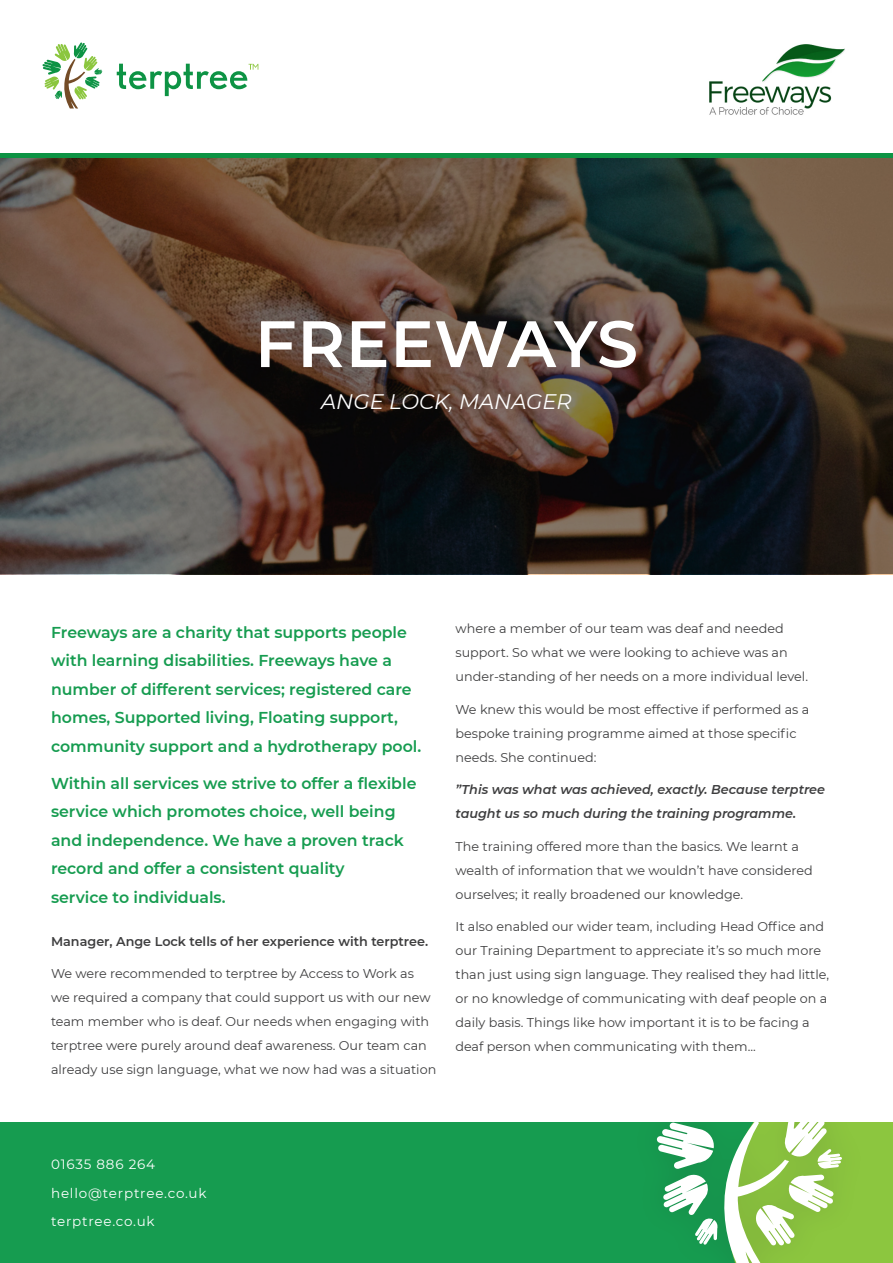
<style>
.page{position:relative;width:893px;height:1263px;background:#fff}
.page>*{position:absolute;margin:0;border:0;box-sizing:border-box;transform-origin:0 0}
.t1{font:600 65.4px "Montserrat";color:#fff}
.t2{font:italic 21px "Montserrat";color:#fff}
.t3{font:600 15.75px/28.5px "Montserrat";color:#169c50}
.t4{font:13.5px "Montserrat";letter-spacing:.06em;color:#fff}
.t5{font:12.75px/24px "Montserrat";color:#3e3e3f}
.t6{font:italic 600 12.75px/24px "Montserrat";color:#3e3e3f}
.t7{font:600 12.75px "Montserrat";color:#3e3e3f}
</style>
<div class="page">
<svg style="left:0;top:157px;width:893px;height:417px;background:#493d33"></svg>
<svg style="left:42px;top:42px;width:60px;height:66px"></svg>
<svg style="left:117px;top:64px;width:141px;height:32px"></svg>
<img style="left:709px;top:44px;width:136px;height:71px">
<div style="left:0;top:1123px;width:893px;height:140px;background:#8cc63f"></div>
<div style="left:0;top:1123px;width:629px;height:140px;background:#169c50"></div>
<div style="left:629px;top:1123px;width:241px;height:140px;background:#231f20;opacity:.15"></div>
<svg style="left:656px;top:1123px;width:186px;height:140px"></svg>
<div style="left:214px;top:274px;width:466px;height:181px;background:#231f20;opacity:.15"></div>
<hr style="left:0;top:153px;width:893px;height:4px;background:#0d9344">
<p class="t1" style="left:255px;top:297px;width:385px">FREEWAYS</p>
<p class="t2" style="left:321px;top:387px;width:252px">ANGE LOCK, MANAGER</p>
<p class="t3" style="left:51px;top:617px;width:372px">Freeways are a charity that supports people with learning disabilities. Freeways have a number of different services; registered care homes, Supported living, Floating support, community support and a hydrotherapy pool.</p>
<p class="t3" style="left:51px;top:768px;width:367px">Within all services we strive to offer a flexible service which promotes choice, well being and independence. We have a proven track record and offer a consistent quality<br>service to individuals.</p>
<p class="t7" style="left:51px;top:932px;width:379px">Manager, Ange Lock tells of her experience with terptree.</p>
<p class="t5" style="left:51px;top:961px;width:387px">We were recommended to terptree by Access to Work as<br>we required a company that could support us with our new team member who is deaf. Our needs when engaging with terptree were purely around deaf awareness. Our team can already use sign language, what we now had was a situation</p>
<p class="t5" style="left:455px;top:616px;width:354px">where a member of our team was deaf and needed support. So what we were looking to achieve was an under-standing of her needs on a more individual level.</p>
<p class="t5" style="left:455px;top:697px;width:355px">We knew this would be most effective if performed as a bespoke training programme aimed at those specific needs. She continued:</p>
<p class="t6" style="left:455px;top:777px;width:371px">”This was what was achieved, exactly. Because terptree taught us so much during the training programme.</p>
<p class="t5" style="left:455px;top:834px;width:359px">The training offered more than the basics. We learnt a wealth of information that we wouldn’t have considered ourselves; it really broadened our knowledge.</p>
<p class="t5" style="left:455px;top:914px;width:375px">It also enabled our wider team, including Head Office and our Training Department to appreciate it’s so much more than just using sign language. They realised they had little, or no knowledge of communicating with deaf people on a daily basis. Things like how important it is to be facing a deaf person when communicating with them...</p>
<p class="t4" style="left:51px;top:1154px;width:106px">01635 886 264</p>
<p class="t4" style="left:51px;top:1183px;width:157px">hello@terptree.co.uk</p>
<p class="t4" style="left:51px;top:1212px;width:105px">terptree.co.uk</p>
</div>
